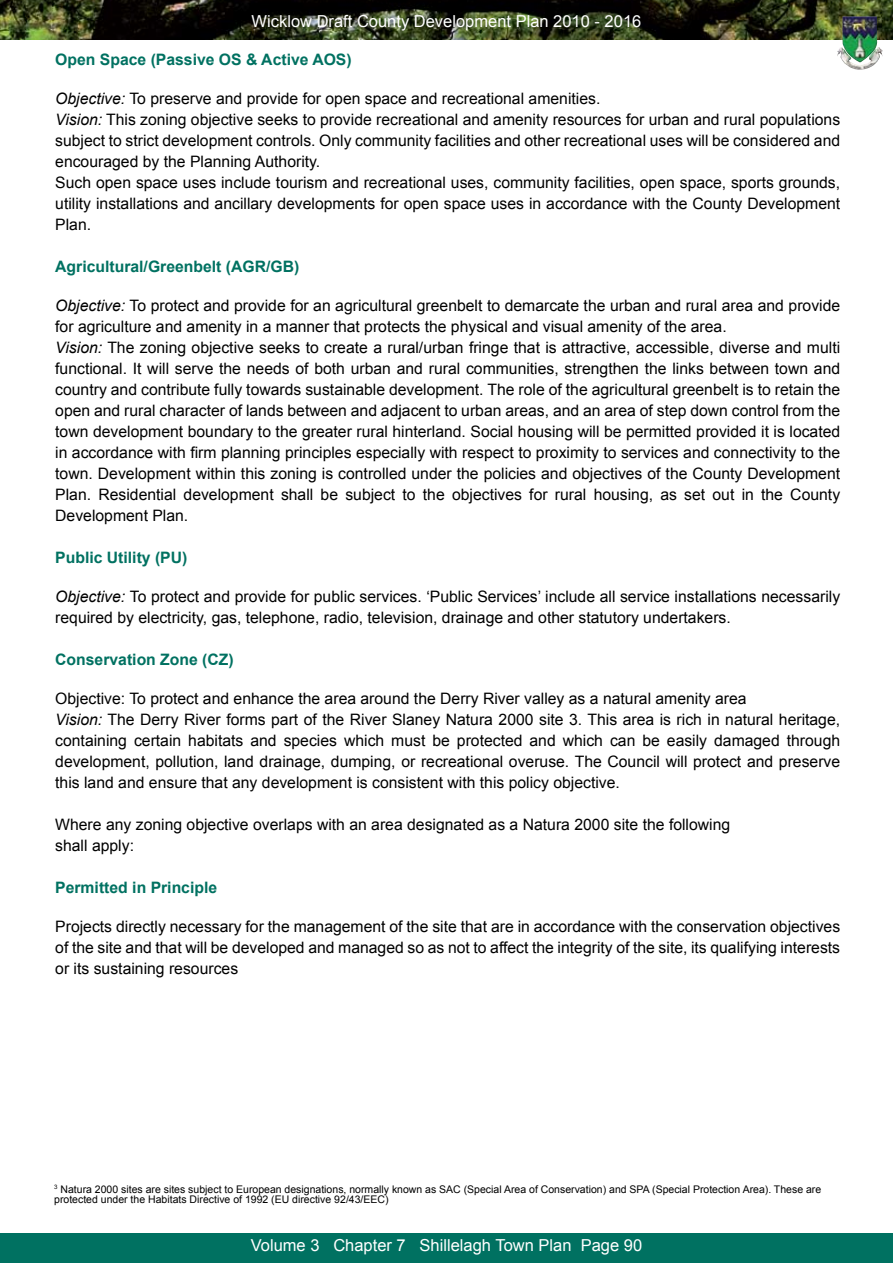
<style>
.page{position:relative;width:893px;height:1263px;background:#fff}
.page>*{position:absolute;margin:0;border:0;box-sizing:border-box;transform-origin:0 0}
.t1{font:16.5px "Arial";color:#fff}
.t2{font:16.5px "Times";color:#fff}
.t3{font:15.75px/21px "Arial";color:#000}
.t4{font:700 15.75px "Arial";color:#007161}
.t5{font:10.5px/10.5px "Arial";color:#000}
.s1{font-style:italic}
</style>
<div class="page">
<img style="left:0;top:0;width:893px;height:40px">
<img style="left:837px;top:16px;width:46px;height:54px">
<div style="left:0;top:1233px;width:893px;height:30px;background:#007161"></div>
<p class="t1" style="left:252px;top:11px;width:391px">Wicklow Draft County Development Plan 2010 - 2016</p>
<p class="t4" style="left:55px;top:50px;width:298px">Open Space (Passive OS &amp; Active AOS)</p>
<p class="t3" style="left:55px;top:89px;width:786px"><span class="s1">Objective:</span> To preserve and provide for open space and recreational amenities.<br><span class="s1">Vision:</span> This zoning objective seeks to provide recreational and amenity resources for urban and rural populations subject to strict development controls. Only community facilities and other recreational uses will be considered and encouraged by the Planning Authority.<br>Such open space uses include tourism and recreational uses, community facilities, open space, sports grounds, utility installations and ancillary developments for open space uses in accordance with the County Development Plan.</p>
<p class="t4" style="left:55px;top:257px;width:246px">Agricultural/Greenbelt (AGR/GB)</p>
<p class="t3" style="left:55px;top:296px;width:786px"><span class="s1">Objective:</span> To protect and provide for an agricultural greenbelt to demarcate the urban and rural area and provide for agriculture and amenity in a manner that protects the physical and visual amenity of the area.<br><span class="s1">Vision:</span> The zoning objective seeks to create a rural/urban fringe that is attractive, accessible, diverse and multi functional. It will serve the needs of both urban and rural communities, strengthen the links between town and country and contribute fully towards sustainable development. The role of the agricultural greenbelt is to retain the open and rural character of lands between and adjacent to urban areas, and an area of step down control from the town development boundary to the greater rural hinterland. Social housing will be permitted provided it is located in accordance with firm planning principles especially with respect to proximity to services and connectivity to the town. Development within this zoning is controlled under the policies and objectives of the County Development Plan. Residential development shall be subject to the objectives for rural housing, as set out in the County Development Plan.</p>
<p class="t4" style="left:55px;top:547px;width:134px">Public Utility (PU)</p>
<p class="t3" style="left:55px;top:587px;width:786px"><span class="s1">Objective:</span> To protect and provide for public services. ‘Public Services’ include all service installations necessarily required by electricity, gas, telephone, radio, television, drainage and other statutory undertakers.</p>
<p class="t4" style="left:55px;top:649px;width:180px">Conservation Zone (CZ)</p>
<p class="t3" style="left:55px;top:689px;width:786px">Objective: To protect and enhance the area around the Derry River valley as a natural amenity area<br><span class="s1">Vision:</span> The Derry River forms part of the River Slaney Natura 2000 site 3. This area is rich in natural heritage, containing certain habitats and species which must be protected and which can be easily damaged through development, pollution, land drainage, dumping, or recreational overuse. The Council will protect and preserve this land and ensure that any development is consistent with this policy objective.</p>
<p class="t3" style="left:55px;top:815px;width:676px">Where any zoning objective overlaps with an area designated as a Natura 2000 site the following shall apply:</p>
<p class="t4" style="left:55px;top:877px;width:163px">Permitted in Principle</p>
<p class="t3" style="left:55px;top:916px;width:786px;text-align:justify">Projects directly necessary for the management of the site that are in accordance with the conservation objectives of the site and that will be developed and managed so as not to affect the integrity of the site, its qualifying interests or its sustaining resources</p>
<p class="t5" style="left:54px;top:1184px;width:769px"><sup>3</sup> Natura 2000 sites are sites subject to European designations, normally known as SAC (Special Area of Conservation) and SPA (Special Protection Area). These are protected under the Habitats Directive of 1992 (EU directive 92/43/EEC)</p>
<p class="t1" style="left:251px;top:1234px;width:393px">Volume 3 Chapter 7 Shillelagh Town Plan Page 90</p>
<p class="t2" style="left:424px;top:1229px;width:46px">Pag 1</p>
</div>
